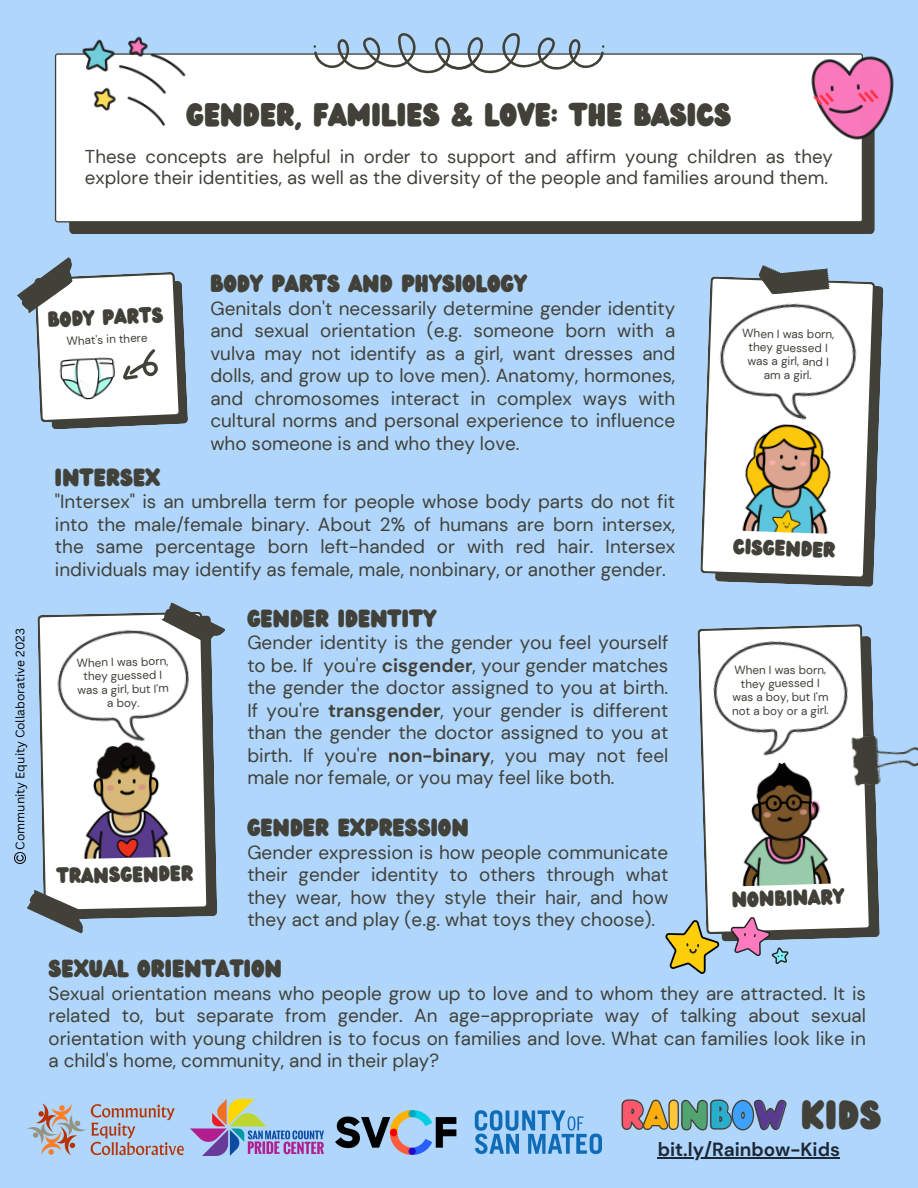
<style>
.page{position:relative;width:918px;height:1188px;background:#b0d6fc}
.page>*{position:absolute;margin:0;border:0;box-sizing:border-box;transform-origin:0 0}
.t1{font:35.55px "Wedges";letter-spacing:.02em;color:#414139}
.t2{font:28.5px "Wedges";color:#414139}
.t3{font:21.6px "Wedges";color:#414139}
.t4{font:19.2px "Wedges";color:#414139}
.t5{font:700 19.05px "DM Sans";color:#1e2735}
.t6{font:18.9px/22.5px "DM Sans";color:#414139;text-align:justify}
.t7{font:18.6px/21.3px "DM Sans";color:#414139}
.t8{font:12px "Canva Sans";color:#000}
.t9{font:11.7px/13.6px "DM Sans";letter-spacing:-.01em;color:#414139;text-align:center}
.s1{font-weight:700}
.s2{color:#fc576a}
.s3{color:#fead0b}
.s4{color:#ffc639}
.s5{color:#51a46f}
.s6{color:#28aecc}
.s7{color:#3da1fb}
.s8{color:#593c8f}
</style>
<div class="page">
<div style="left:69px;top:161px;width:806px;height:73px;background:#414139"></div>
<div style="left:55px;top:53px;width:808px;height:169px;background:#fff"></div>
<svg style="left:313px;top:33px;width:292px;height:41px"></svg>
<svg style="left:715px;top:286px;width:169px;height:301px"></svg>
<svg style="left:700px;top:276px;width:175px;height:303px;background:#d2d6d8"></svg>
<svg style="left:758px;top:265px;width:72px;height:23px"></svg>
<img style="left:705px;top:288px;width:166px;height:147px">
<img style="left:732px;top:423px;width:114px;height:111px">
<svg style="left:83px;top:643px;width:134px;height:276px;fill:#414139"></svg>
<svg style="left:37px;top:612px;width:172px;height:300px;background:#dddfe0"></svg>
<img style="left:46px;top:619px;width:154px;height:133px">
<img style="left:78px;top:739px;width:99px;height:120px">
<img style="left:115px;top:837px;width:25px;height:20px">
<svg style="left:161px;top:602px;width:64px;height:41px"></svg>
<svg style="left:789px;top:648px;width:91px;height:292px;fill:#414139"></svg>
<svg style="left:701px;top:636px;width:170px;height:298px;background:#e3e4e4"></svg>
<img style="left:697px;top:624px;width:167px;height:147px">
<img style="left:739px;top:761px;width:92px;height:125px">
<svg style="left:17px;top:257px;width:171px;height:172px"></svg>
<img style="left:794px;top:53px;width:100px;height:108px">
<img style="left:54px;top:36px;width:193px;height:112px">
<img style="left:665px;top:908px;width:124px;height:66px">
<img style="left:840px;top:726px;width:78px;height:71px">
<svg style="left:27px;top:890px;width:56px;height:44px"></svg>
<svg style="left:621px;top:1099px;width:166px;height:32px"></svg>
<hr style="left:658px;top:1158px;width:182px;height:1px;background:#1e2735">
<img style="left:190px;top:1099px;width:133px;height:56px">
<img style="left:27px;top:1103px;width:157px;height:53px">
<img style="left:336px;top:1110px;width:121px;height:44px">
<img style="left:474px;top:1110px;width:128px;height:45px">
<svg style="left:14px;top:853px;width:11px;height:10px"></svg>
<h2 class="t2" style="left:187px;top:93px;width:546px">GENDER, FAMILIES &amp; LOVE: THE BASICS</h2>
<p class="t7" style="left:85px;top:146px;width:750px">These concepts are helpful in order to support and affirm young children as they explore their identities, as well as the diversity of the people and families around them.</p>
<p class="t8" style="left:12px;top:850px;width:223px;rotate:-90deg">Community Equity Collaborative 2023</p>
<p class="t4" style="left:47px;top:306px;width:117px;rotate:-3deg">BODY PARTS</p>
<p class="t9" style="left:66px;top:335px;width:83px;rotate:-3deg">What's in there</p>
<p class="t3" style="left:210px;top:268px;width:318px">BODY PARTS AND PHYSIOLOGY</p>
<p class="t6" style="left:210px;top:297px;width:466px">Genitals don't necessarily determine gender identity and sexual orientation (e.g. someone born with a vulva may not identify as a girl, want dresses and dolls, and grow up to love men). Anatomy, hormones, and chromosomes interact in complex ways with cultural norms and personal experience to influence who someone is and who they love.</p>
<p class="t3" style="left:55px;top:461px;width:107px">INTERSEX</p>
<p class="t6" style="left:55px;top:490px;width:622px">"Intersex" is an umbrella term for people whose body parts do not fit into the male/female binary. About 2% of humans are born intersex, the same percentage born left-handed or with red hair. Intersex individuals may identify as female, male, nonbinary, or another gender.</p>
<p class="t9" style="left:77px;top:656px;width:93px;rotate:-1deg">When I was born, they guessed I was a girl, but I'm a boy.</p>
<p class="t4" style="left:56px;top:861px;width:138px;rotate:-1deg">TRANSGENDER</p>
<p class="t3" style="left:247px;top:602px;width:191px">GENDER IDENTITY</p>
<p class="t6" style="left:247px;top:631px;width:423px">Gender identity is the gender you feel yourself to be. If you're <span class="s1">cisgender</span>, your gender matches the gender the doctor assigned to you at birth.<br>If you're <span class="s1">transgender</span>, your gender is different than the gender the doctor assigned to you at birth. If you're <span class="s1">non-binary</span>, you may not feel male nor female, or you may feel like both.</p>
<p class="t3" style="left:247px;top:812px;width:223px">GENDER EXPRESSION</p>
<p class="t6" style="left:247px;top:841px;width:422px">Gender expression is how people communicate their gender identity to others through what they wear, how they style their hair, and how they act and play (e.g. what toys they choose).</p>
<p class="t9" style="left:742px;top:326px;width:94px;rotate:1deg">When I was born, they guessed I was a girl, and I am a girl.</p>
<p class="t4" style="left:734px;top:532px;width:104px;rotate:2deg">CISGENDER</p>
<p class="t9" style="left:732px;top:663px;width:98px">When I was born, they guessed I was a boy, but I'm not a boy or a girl.</p>
<p class="t4" style="left:731px;top:886px;width:114px;rotate:-2deg">NONBINARY</p>
<p class="t3" style="left:49px;top:953px;width:235px">SEXUAL ORIENTATION</p>
<p class="t6" style="left:49px;top:982px;width:819px">Sexual orientation means who people grow up to love and to whom they are attracted. It is related to, but separate from gender. An age-appropriate way of talking about sexual orientation with young children is to focus on families and love. What can families look like in a child's home, community, and in their play?</p>
<h1 class="t1" style="left:621px;top:1089px;width:262px"><span class="s2">R</span><span class="s3">A</span><span class="s4">I</span><span class="s5">N</span><span class="s6">B</span><span class="s7">O</span><span class="s8">W</span> KIDS</h1>
<p class="t5" style="left:658px;top:1138px;width:184px">bit.ly/Rainbow-Kids</p>
</div>
